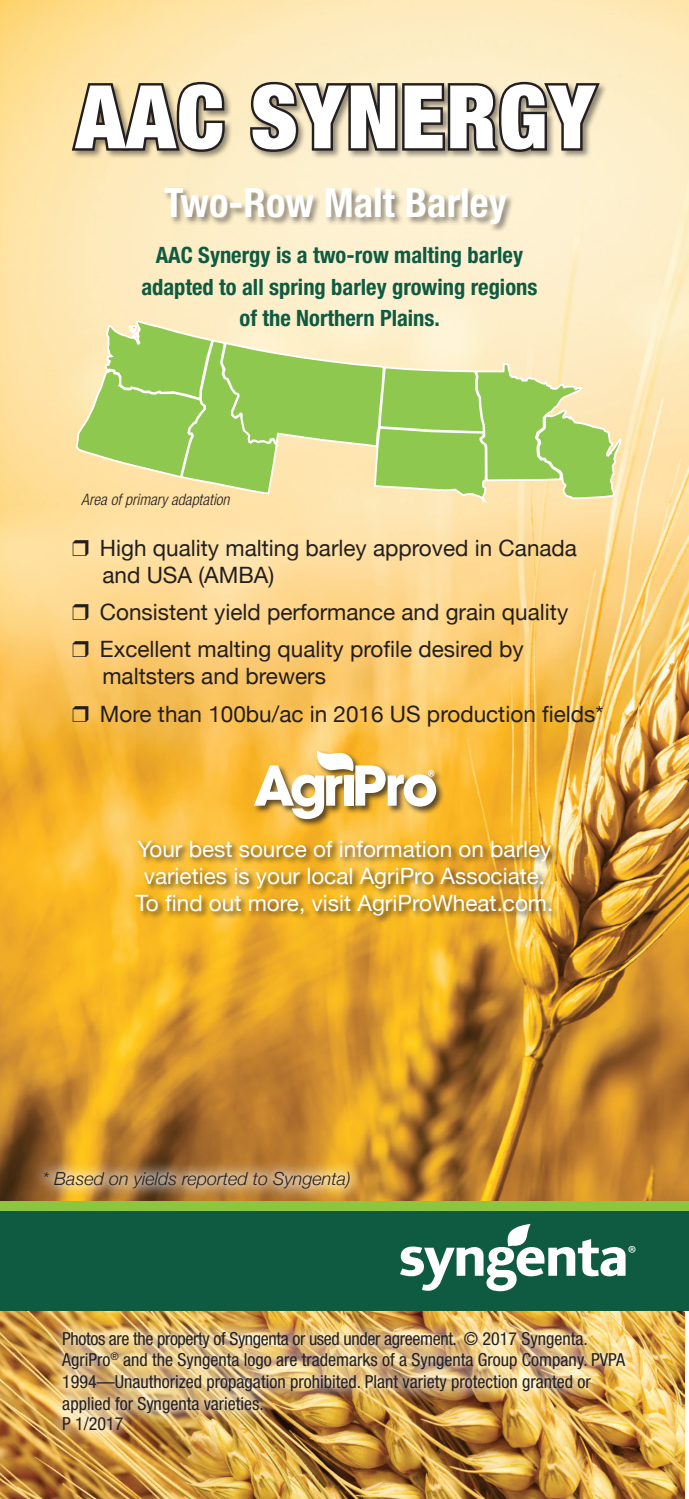
<style>
.page{position:relative;width:689px;height:1499px;background:#fff}
.page>*{position:absolute;margin:0;border:0;box-sizing:border-box;transform-origin:0 0}
.t1{font:900 condensed 87.75px "Helvetica Neue";letter-spacing:.02em;color:#fff}
.t2{font:700 condensed 40.5px "Helvetica Neue";color:#fff}
.t3{font:22.5px/37.1px "Helvetica Neue";color:#231f20}
.t4{font:22.5px/27px "Helvetica Neue";color:#fff;text-align:center}
.t5{font:700 condensed 22.5px/31.5px "Helvetica Neue";color:#0e5b42;text-align:center}
.t6{font:20.7px "Myriad Pro";color:#fff}
.t7{font:condensed 18px/21.2px "Helvetica Neue";color:#231f20}
.t8{font:italic 300 18px "Helvetica Neue";color:#231f20}
.t9{font:italic 300 condensed 15.75px "Helvetica Neue";color:#231f20}
</style>
<div class="page">
<img style="left:0;top:0;width:688px;height:1201px">
<img style="left:0;top:1310px;width:684px;height:188px">
<div style="left:0;top:1208px;width:688px;height:102px;background:#0e5b42"></div>
<div style="left:70px;top:81px;width:538px;height:152px;background:#231f20;opacity:.5"></div>
<svg style="left:69px;top:79px;width:158px;height:75px;background:#897c64"></svg>
<svg style="left:248px;top:79px;width:355px;height:75px;background:#807869"></svg>
<div style="left:134px;top:839px;width:426px;height:85px;background:#231f20;opacity:.75"></div>
<svg style="left:400px;top:1223px;width:225px;height:68px"></svg>
<div style="left:252px;top:749px;width:193px;height:79px;background:#231f20;opacity:.75"></div>
<svg style="left:254px;top:751px;width:182px;height:68px"></svg>
<div style="left:0;top:1201px;width:688px;height:9px;background:#8bc63e"></div>
<div style="left:49px;top:1317px;width:589px;height:127px;background:#fff;opacity:.75"></div>
<svg style="left:74px;top:319px;width:548px;height:185px;background:#c2d884"></svg>
<div style="left:31px;top:1158px;width:333px;height:44px;background:#fff;opacity:.75"></div>
<svg style="left:73px;top:540px;width:15px;height:16px"></svg>
<svg style="left:73px;top:604px;width:15px;height:16px"></svg>
<svg style="left:73px;top:641px;width:15px;height:16px"></svg>
<svg style="left:73px;top:706px;width:15px;height:15px"></svg>
<h1 class="t1" style="left:76px;top:63px;width:520px">AAC SYNERGY</h1>
<h2 class="t2" style="left:164px;top:178px;width:344px">Two-Row Malt Barley</h2>
<p class="t5" style="left:141px;top:239px;width:397px">AAC Synergy is a two-row malting barley adapted to all spring barley growing regions of the Northern Plains.</p>
<p class="t9" style="left:81px;top:491px;width:150px">Area of primary adaptation</p>
<p class="t3" style="left:100px;top:536px;width:478px;line-height:27px">High quality malting barley approved in Canada and USA (AMBA)</p>
<p class="t3" style="left:100px;top:595px;width:470px">Consistent yield performance and grain quality<br>Excellent malting quality profile desired by</p>
<p class="t3" style="left:100px;top:659px;width:505px">maltsters and brewers<br>More than 100bu/ac in 2016 US production fields*</p>
<p class="t4" style="left:135px;top:836px;width:419px">Your best source of information on barley varieties is your local AgriPro Associate.<br>To find out more, visit AgriProWheat.com.</p>
<p class="t8" style="left:43px;top:1164px;width:309px">* Based on yields reported to Syngenta)</p>
<p class="t6" style="left:627px;top:1239px;width:10px">®</p>
<p class="t7" style="left:62px;top:1327px;width:564px">Photos are the property of Syngenta or used under agreement. © 2017 Syngenta.<br>AgriPro<sup>®</sup> and the Syngenta logo are trademarks of a Syngenta Group Company. PVPA 1994—Unauthorized propagation prohibited. Plant variety protection granted or applied for Syngenta varieties.<br>P 1/2017</p>
</div>
